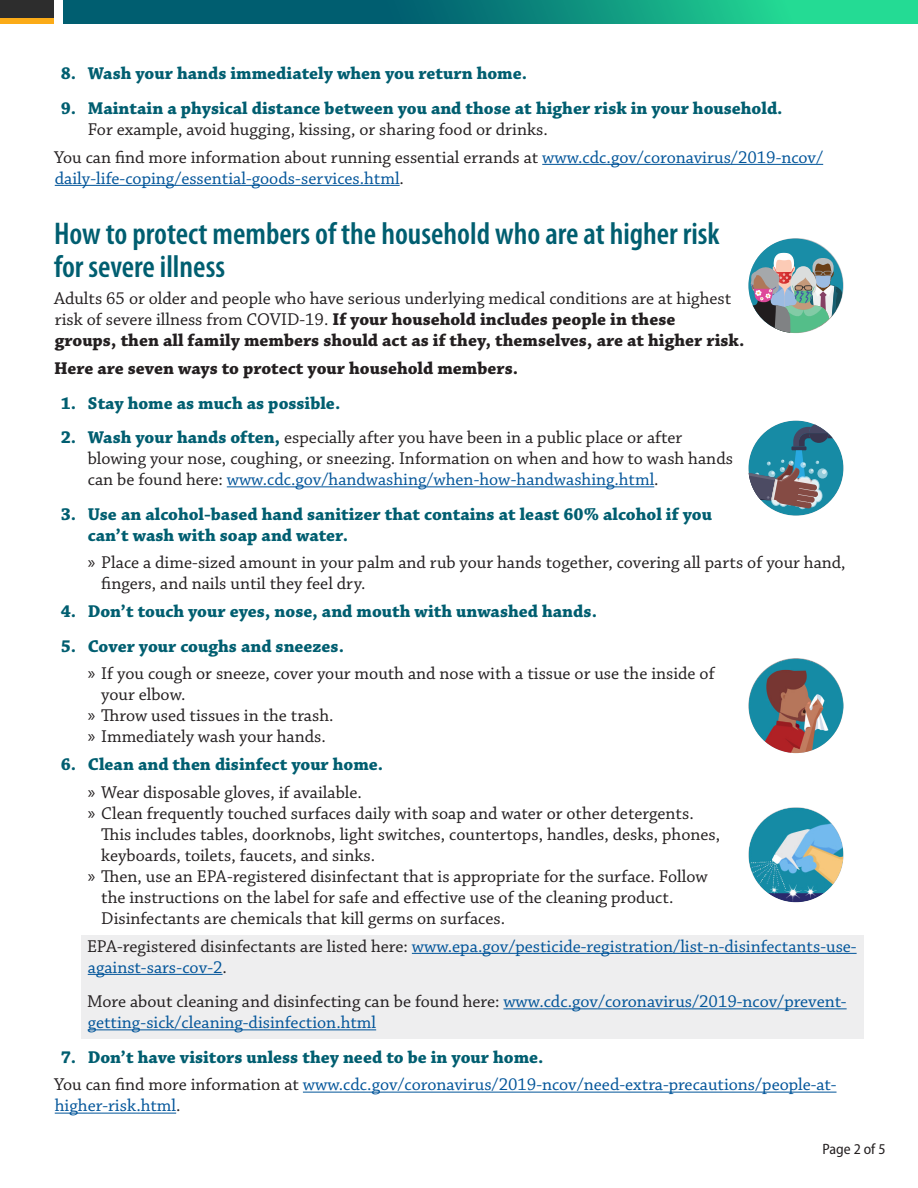
<style>
.page{position:relative;width:918px;height:1188px;background:#fff}
.page>*{position:absolute;margin:0;border:0;box-sizing:border-box;transform-origin:0 0}
.H2_headers__with_mai{font:600 condensed 31.5px/33px "Myriad Pro";color:#005e70}
.L2_chapparal_list_bu{font:18px/21px "Chaparral Pro";color:#231f20}
.t1{font:700 18px/21px "Chaparral Pro";color:#005e70}
.p_chapparel{font:18px/21px "Chaparral Pro";color:#231f20}
.p_chapparel-2{font:18px/21px "Chaparral Pro";color:#005499}
.p_chapparel_indented{font:18px/21px "Chaparral Pro";color:#005499}
.p_chapparel-3{font:700 18px "Chaparral Pro";color:#231f20}
.p_myriad{font:semi-condensed 15px "Myriad Pro";color:#231f20}
.s1{font-weight:400;color:#231f20}
.s2{color:#231f20}
.s3{font-weight:700}
.s4{font-weight:700;color:#005e70}
.s5{color:#005499}
.s6{font-family:"Myriad Pro"}
</style>
<div class="page">
<div style="left:81px;top:935px;width:783px;height:104px;background:#eeeeef"></div>
<hr style="left:542px;top:164px;width:281px;height:1px;background:#005499">
<hr style="left:55px;top:185px;width:345px;height:1px;background:#005499">
<hr style="left:227px;top:486px;width:427px;height:1px;background:#005499">
<hr style="left:412px;top:953px;width:445px;height:1px;background:#005499">
<hr style="left:88px;top:974px;width:135px;height:1px;background:#005499">
<hr style="left:503px;top:1008px;width:344px;height:1px;background:#005499">
<hr style="left:88px;top:1029px;width:288px;height:1px;background:#005499">
<hr style="left:303px;top:1092px;width:534px;height:1px;background:#005499">
<hr style="left:55px;top:1113px;width:121px;height:1px;background:#005499">
<img style="left:748px;top:807px;width:95px;height:95px;border-radius:48px">
<div style="left:748px;top:421px;width:95px;height:95px;background:#178ba5;border-radius:50%"></div>
<svg style="left:748px;top:421px;width:93px;height:88px"></svg>
<img style="left:748px;top:658px;width:95px;height:95px;border-radius:48px">
<div style="left:0;top:17px;width:54px;height:7px;background:#fbab18"></div>
<div style="left:0;top:0;width:54px;height:17px;background:#2d2d2d"></div>
<svg style="left:64px;top:0;width:854px;height:24px;background:#0c8b7d"></svg>
<img style="left:748px;top:239px;width:95px;height:94px">
<p class="t1" style="left:61px;top:64px;width:468px">8. Wash your hands immediately when you return home.</p>
<p class="t1" style="left:88px;top:98px;width:696px;text-indent:-27px">9. Maintain a physical distance between you and those at higher risk in your household.<br><span class="s1">For example, avoid hugging, kissing, or sharing food or drinks.</span></p>
<p class="p_chapparel-2" style="left:54px;top:147px;width:771px"><span class="s2">You can find more information about running essential errands at</span> www.cdc.gov/coronavirus/2019-ncov/ daily-life-coping/essential-goods-services.html<span class="s2">.</span></p>
<h2 class="H2_headers__with_mai" style="left:54px;top:216px;width:667px">How to protect members of the household who are at higher risk for severe illness</h2>
<p class="p_chapparel" style="left:54px;top:289px;width:692px">Adults 65 or older and people who have serious underlying medical conditions are at highest risk of severe illness from COVID-19. <span class="s3">If your household includes people in these<br>groups, then all family members should act as if they, themselves, are at higher risk.</span></p>
<p class="p_chapparel-3" style="left:54px;top:358px;width:466px">Here are seven ways to protect your household members.</p>
<p class="t1" style="left:61px;top:393px;width:281px">1. Stay home as much as possible.</p>
<p class="p_chapparel" style="left:88px;top:428px;width:647px;text-indent:-27px"><span class="s4">2. Wash your hands often,</span> especially after you have been in a public place or after blowing your nose, coughing, or sneezing. Information on when and how to wash hands can be found here: <span class="s5">www.cdc.gov/handwashing/when-how-handwashing.html</span>.</p>
<p class="t1" style="left:88px;top:504px;width:626px;text-indent:-27px">3. Use an alcohol-based hand sanitizer that contains at least 60% alcohol if you can’t wash with soap and water.</p>
<p class="L2_chapparal_list_bu" style="left:101px;top:553px;width:746px;text-indent:-14px"><span class="s6">»</span> Place a dime-sized amount in your palm and rub your hands together, covering all parts of your hand, fingers, and nails until they feel dry.</p>
<p class="t1" style="left:61px;top:602px;width:538px">4. Don’t touch your eyes, nose, and mouth with unwashed hands.</p>
<p class="t1" style="left:61px;top:636px;width:285px">5. Cover your coughs and sneezes.</p>
<p class="L2_chapparal_list_bu" style="left:101px;top:664px;width:615px;text-indent:-14px"><span class="s6">»</span> If you cough or sneeze, cover your mouth and nose with a tissue or use the inside of your elbow.</p>
<p class="L2_chapparal_list_bu" style="left:88px;top:706px;width:247px"><span class="s6">»</span> Throw used tissues in the trash.</p>
<p class="L2_chapparal_list_bu" style="left:88px;top:727px;width:240px"><span class="s6">»</span> Immediately wash your hands.</p>
<p class="t1" style="left:61px;top:755px;width:324px">6. Clean and then disinfect your home.</p>
<p class="L2_chapparal_list_bu" style="left:88px;top:782px;width:276px"><span class="s6">»</span> Wear disposable gloves, if available.</p>
<p class="L2_chapparal_list_bu" style="left:101px;top:803px;width:620px;text-indent:-14px"><span class="s6">»</span> Clean frequently touched surfaces daily with soap and water or other detergents.<br>This includes tables, doorknobs, light switches, countertops, handles, desks, phones, keyboards, toilets, faucets, and sinks.</p>
<p class="L2_chapparal_list_bu" style="left:101px;top:866px;width:608px;text-indent:-14px"><span class="s6">»</span> Then, use an EPA-registered disinfectant that is appropriate for the surface. Follow the instructions on the label for safe and effective use of the cleaning product.<br>Disinfectants are chemicals that kill germs on surfaces.</p>
<p class="p_chapparel_indented" style="left:87px;top:936px;width:771px"><span class="s2">EPA-registered disinfectants are listed here:</span> www.epa.gov/pesticide-registration/list-n-disinfectants-use&shy;against-sars-cov-2<span class="s2">.</span></p>
<p class="p_chapparel_indented" style="left:87px;top:992px;width:761px"><span class="s2">More about cleaning and disinfecting can be found here:</span> www.cdc.gov/coronavirus/2019-ncov/prevent&shy;getting-sick/cleaning-disinfection.html</p>
<p class="t1" style="left:61px;top:1047px;width:484px">7. Don’t have visitors unless they need to be in your home.</p>
<p class="p_chapparel-2" style="left:54px;top:1075px;width:784px"><span class="s2">You can find more information at</span> www.cdc.gov/coronavirus/2019-ncov/need-extra-precautions/people-at&shy;higher-risk.html<span class="s2">.</span></p>
<p class="p_myriad" style="left:823px;top:1141px;width:64px">Page 2 of 5</p>
</div>
